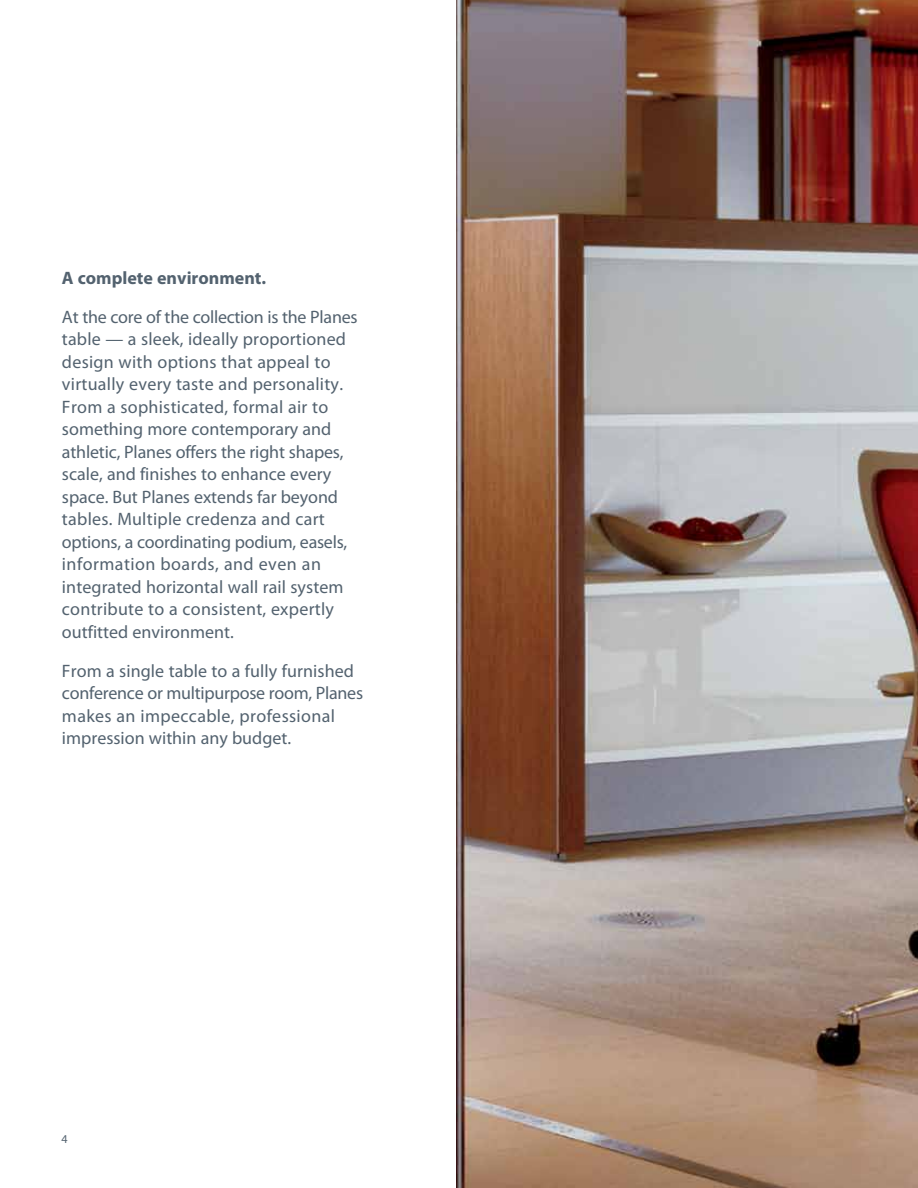
<style>
.page{position:relative;width:918px;height:1188px;background:#fff}
.page>*{position:absolute;margin:0;border:0;box-sizing:border-box;transform-origin:0 0}
.t1{font:18px/22.5px "Myriad Pro";letter-spacing:.005em;color:#53626f}
.t2{font:700 18px "Myriad Pro";color:#53626f}
.t3{font:12px "Myriad Pro";color:#53626f}
</style>
<div class="page">
<img style="left:456px;top:0;width:462px;height:1188px">
<p class="t2" style="left:62px;top:266px;width:206px">A complete environment.</p>
<p class="t1" style="left:62px;top:305px;width:297px">At the core of the collection is the Planes table — a sleek, ideally proportioned design with options that appeal to virtually every taste and personality.<br>From a sophisticated, formal air to something more contemporary and athletic, Planes offers the right shapes, scale, and finishes to enhance every space. But Planes extends far beyond tables. Multiple credenza and cart options, a coordinating podium, easels, information boards, and even an integrated horizontal wall rail system contribute to a consistent, expertly outfitted environment.</p>
<p class="t1" style="left:62px;top:659px;width:303px">From a single table to a fully furnished conference or multipurpose room, Planes makes an impeccable, professional impression within any budget.</p>
<p class="t3" style="left:61px;top:1132px;width:8px">4</p>
</div>
